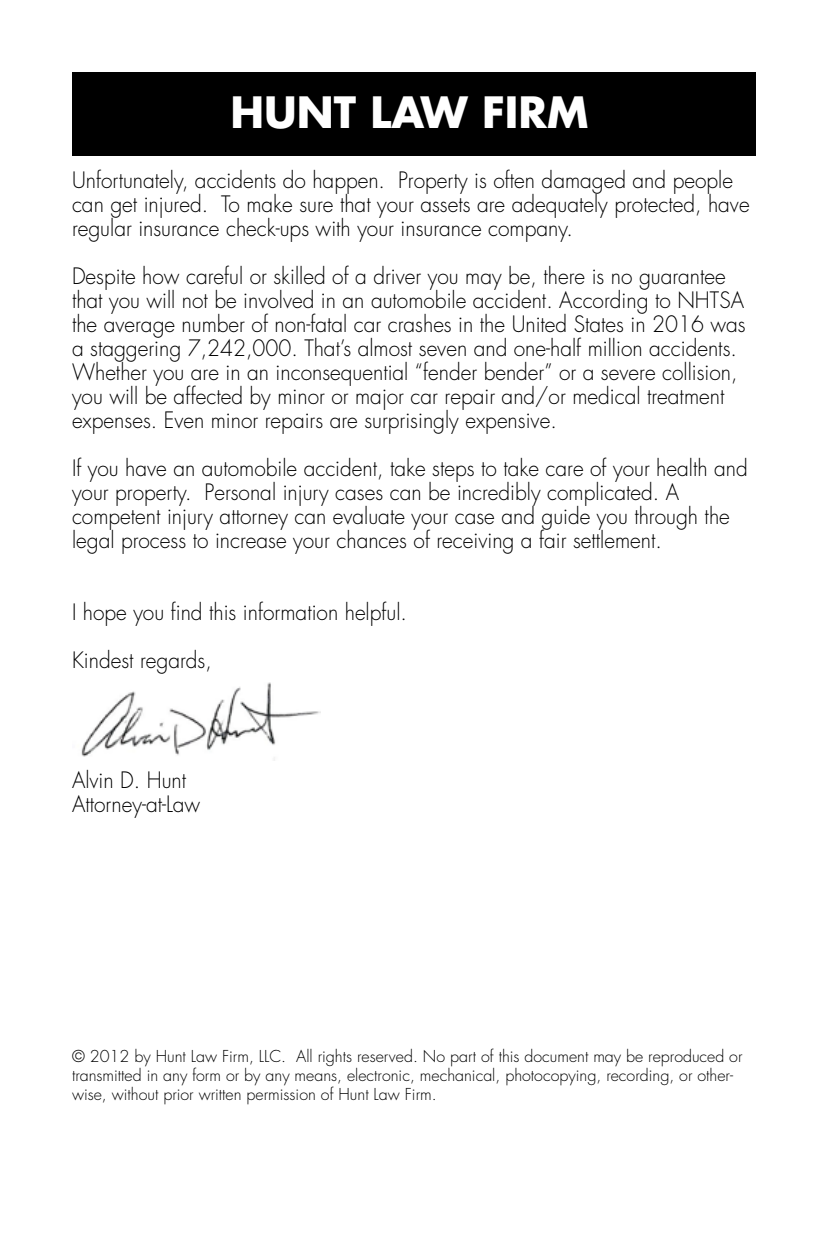
<style>
.page{position:relative;width:828px;height:1260px;background:#fff}
.page>*{position:absolute;margin:0;border:0;box-sizing:border-box;transform-origin:0 0}
.t1{font:700 42px "Futura Std";color:#fff}
.t2{font:300 22px/24px "Futura Std";color:#000;scale:.95 1}
.t3{font:300 16px/19.2px "Futura Std";color:#000}
</style>
<div class="page">
<div style="left:72px;top:72px;width:684px;height:83px;background:#000"></div>
<img style="left:81px;top:682px;width:240px;height:78px">
<h1 class="t1" style="left:230px;top:85px;width:359px">HUNT LAW FIRM</h1>
<p class="t2" style="left:72px;top:169px;width:715px">Unfortunately, accidents do happen. Property is often damaged and people can get injured. To make sure that your assets are adequately protected, have regular insurance check-ups with your insurance company.</p>
<p class="t2" style="left:72px;top:265px;width:711px">Despite how careful or skilled of a driver you may be, there is no guarantee that you will not be involved in an automobile accident. According to NHTSA the average number of non-fatal car crashes in the United States in 2016 was a staggering 7,242,000. That’s almost seven and one-half million accidents.<br>Whether you are in an inconsequential “fender bender” or a severe collision, you will be affected by minor or major car repair and/or medical treatment expenses. Even minor repairs are surprisingly expensive.</p>
<p class="t2" style="left:72px;top:457px;width:713px">If you have an automobile accident, take steps to take care of your health and your property. Personal injury cases can be incredibly complicated. A competent injury attorney can evaluate your case and guide you through the legal process to increase your chances of receiving a fair settlement.</p>
<p class="t2" style="left:72px;top:589px;width:354px;line-height:48px">I hope you find this information helpful.<br>Kindest regards,</p>
<p class="t2" style="left:72px;top:769px;width:137px">Alvin D. Hunt<br>Attorney-at-Law</p>
<p class="t3" style="left:72px;top:1047px;width:672px">© 2012 by Hunt Law Firm, LLC. All rights reserved. No part of this document may be reproduced or transmitted in any form or by any means, electronic, mechanical, photocopying, recording, or other&shy;wise, without prior written permission of Hunt Law Firm.</p>
</div>
